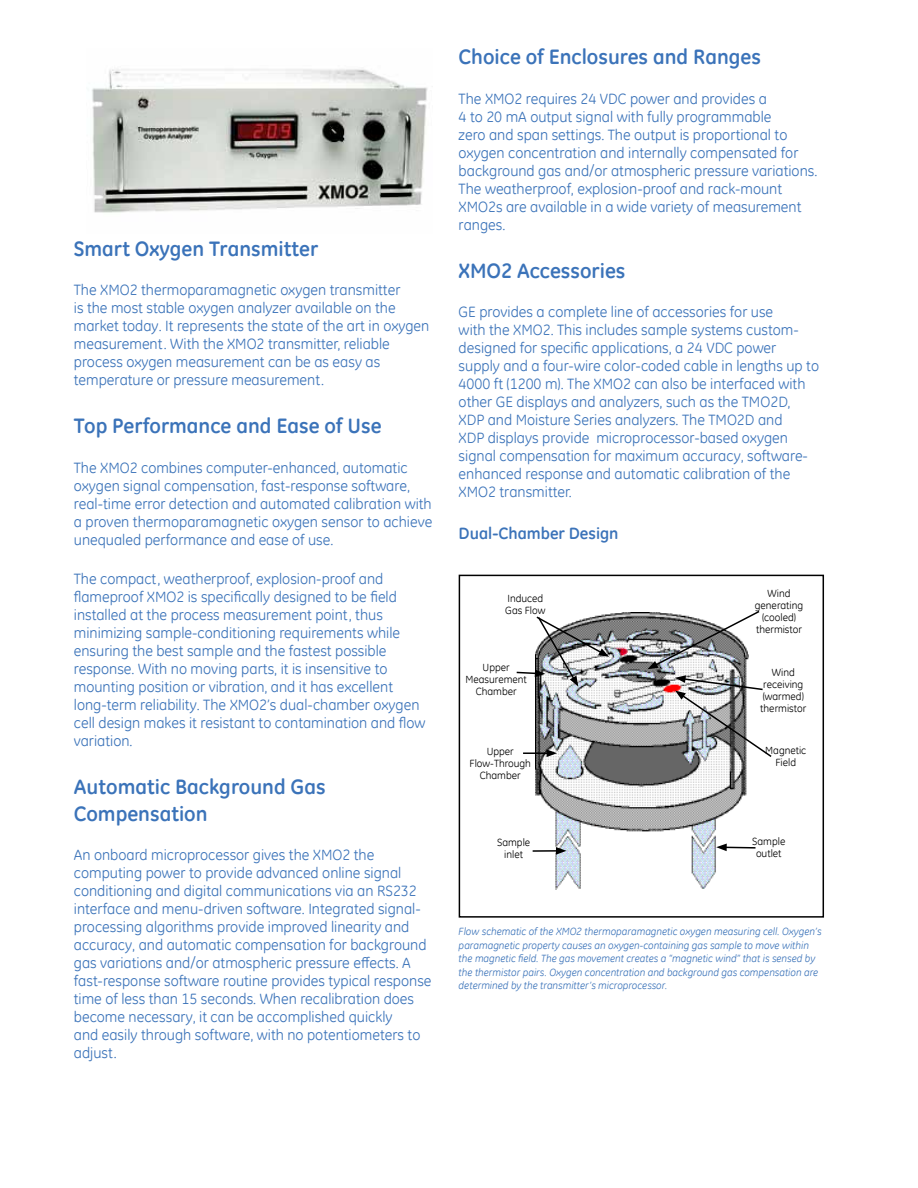
<style>
.page{position:relative;width:918px;height:1188px;background:#fff}
.page>*{position:absolute;margin:0;border:0;box-sizing:border-box;transform-origin:0 0}
.t1{font:700 21px/27px "GE Inspira";color:#3b73b9}
.t2{font:700 16.5px "GE Inspira";color:#3b73b9}
.t3{font:15px/18px "GE Inspira";color:#3b73b9}
.t4{font:italic 10.5px/13.5px "GE Inspira";color:#3b73b9}
.t5{font:10.5px/12px "GE Inspira";color:#000;text-align:center}
</style>
<div class="page">
<img style="left:92px;top:69px;width:336px;height:144px">
<img style="left:535px;top:613px;width:212px;height:277px">
<div style="left:459px;top:575px;width:365px;height:343px;border:2px solid #000"></div>
<svg style="left:516px;top:615px;width:93px;height:72px"></svg>
<hr style="left:523px;top:752px;width:26px;height:2px;background:#000">
<svg style="left:547px;top:749px;width:10px;height:8px"></svg>
<hr style="left:533px;top:850px;width:25px;height:2px;background:#000">
<svg style="left:556px;top:847px;width:11px;height:8px"></svg>
<svg style="left:716px;top:844px;width:40px;height:7px"></svg>
<svg style="left:647px;top:611px;width:113px;height:58px"></svg>
<svg style="left:675px;top:675px;width:97px;height:84px"></svg>
<h1 class="t1" style="left:74px;top:235px;width:246px">Smart Oxygen Transmitter</h1>
<p class="t3" style="left:74px;top:281px;width:357px">The XMO2 thermoparamagnetic oxygen transmitter<br>is the most stable oxygen analyzer available on the market today. It represents the state of the art in oxygen measurement. With the XMO2 transmitter, reliable process oxygen measurement can be as easy as temperature or pressure measurement.</p>
<h1 class="t1" style="left:74px;top:412px;width:309px">Top Performance and Ease of Use</h1>
<p class="t3" style="left:74px;top:458px;width:360px">The XMO2 combines computer-enhanced, automatic oxygen signal compensation, fast-response software, real-time error detection and automated calibration with a proven thermoparamagnetic oxygen sensor to achieve unequaled performance and ease of use.</p>
<p class="t3" style="left:74px;top:569px;width:353px">The compact, weatherproof, explosion-proof and flameproof XMO2 is specifically designed to be field installed at the process measurement point, thus minimizing sample-conditioning requirements while ensuring the best sample and the fastest possible response. With no moving parts, it is insensitive to mounting position or vibration, and it has excellent long-term reliability. The XMO2’s dual-chamber oxygen cell design makes it resistant to contamination and flow variation.</p>
<h1 class="t1" style="left:74px;top:773px;width:253px">Automatic Background Gas<br>Compensation</h1>
<p class="t3" style="left:74px;top:846px;width:359px">An onboard microprocessor gives the XMO2 the computing power to provide advanced online signal conditioning and digital communications via an RS232 interface and menu-driven software. Integrated signal&shy;processing algorithms provide improved linearity and accuracy, and automatic compensation for background gas variations and/or atmospheric pressure effects. A fast-response software routine provides typical response time of less than 15 seconds. When recalibration does become necessary, it can be accomplished quickly<br>and easily through software, with no potentiometers to adjust.</p>
<h1 class="t1" style="left:459px;top:43px;width:304px">Choice of Enclosures and Ranges</h1>
<p class="t3" style="left:459px;top:89px;width:360px">The XMO2 requires 24 VDC power and provides a<br>4 to 20 mA output signal with fully programmable<br>zero and span settings. The output is proportional to oxygen concentration and internally compensated for background gas and/or atmospheric pressure variations.<br>The weatherproof, explosion-proof and rack-mount XMO2s are available in a wide variety of measurement ranges.</p>
<h1 class="t1" style="left:459px;top:257px;width:168px">XMO2 Accessories</h1>
<p class="t3" style="left:459px;top:303px;width:362px">GE provides a complete line of accessories for use<br>with the XMO2. This includes sample systems custom&shy;designed for specific applications, a 24 VDC power supply and a four-wire color-coded cable in lengths up to 4000 ft (1200 m). The XMO2 can also be interfaced with other GE displays and analyzers, such as the TMO2D, XDP and Moisture Series analyzers. The TMO2D and<br>XDP displays provide microprocessor-based oxygen signal compensation for maximum accuracy, software&shy;enhanced response and automatic calibration of the XMO2 transmitter.</p>
<p class="t2" style="left:459px;top:523px;width:161px">Dual-Chamber Design</p>
<p class="t5" style="left:505px;top:593px;width:42px;text-align:left">Induced<br>Gas Flow</p>
<p class="t5" style="left:466px;top:662px;width:63px">Upper<br>Measurement<br>Chamber</p>
<p class="t5" style="left:470px;top:745px;width:63px">Upper<br>Flow-Through<br>Chamber</p>
<p class="t5" style="left:755px;top:587px;width:50px">Wind generating (cooled) thermistor</p>
<p class="t5" style="left:760px;top:666px;width:48px">Wind receiving (warmed) thermistor</p>
<p class="t5" style="left:765px;top:745px;width:43px">Magnetic<br>Field</p>
<p class="t5" style="left:497px;top:836px;width:35px">Sample inlet</p>
<p class="t5" style="left:752px;top:835px;width:35px">Sample outlet</p>
<p class="t4" style="left:459px;top:925px;width:364px">Flow schematic of the XMO2 thermoparamagnetic oxygen measuring cell. Oxygen’s paramagnetic property causes an oxygen-containing gas sample to move within the magnetic field. The gas movement creates a “magnetic wind” that is sensed by the thermistor pairs. Oxygen concentration and background gas compensation are determined by the transmitter’s microprocessor.</p>
</div>
